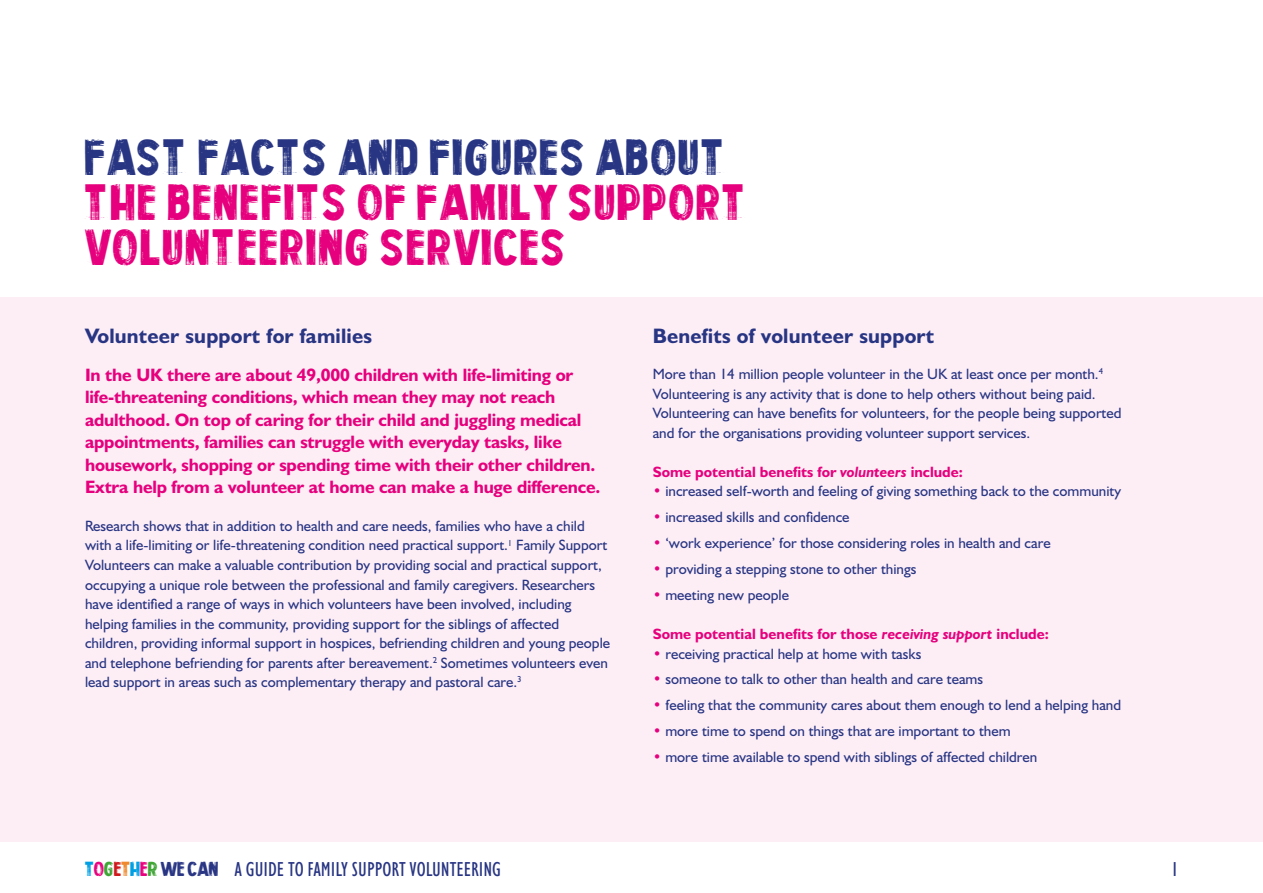
<style>
.page{position:relative;width:1263px;height:893px;background:#fff}
.page>*{position:absolute;margin:0;border:0;box-sizing:border-box;transform-origin:0 0}
.t1{font:37.5px/45px "Personal Services";color:#e6007d}
.t2{font:37.5px "Personal Services";color:#283583}
.t3{font:700 21px "Humanist 521 BT";letter-spacing:.01em;color:#283583}
.t4{font:condensed 20.4px "Humanist 521 BT";color:#283583}
.t5{font:700 18px/22.5px "Humanist 521 BT";letter-spacing:-.01em;color:#e6007d}
.t6{font:15px/19.5px "Humanist 521 BT";color:#283583}
.t7{font:700 15px "Humanist 521 BT";color:#e6007d}
.s1{font-family:"Personal Services";font-stretch:normal;font-size:15px;color:#009fe3}
.s2{font-family:"Personal Services";font-stretch:normal;font-size:15px;color:#e6007d}
.s3{font-family:"Personal Services";font-stretch:normal;font-size:15px;color:#3fa535}
.s4{font-family:"Personal Services";font-stretch:normal;font-size:15px;color:#cd171a}
.s5{font-family:"Personal Services";font-stretch:normal;font-size:15px;color:#ee892d}
.s6{font-family:"Personal Services";font-stretch:normal;font-size:15px}
.s7{font-style:italic}
.s8{color:#e6007d}
</style>
<div class="page">
<div style="left:0;top:298px;width:1263px;height:544px;background:#fdeef6"></div>
<h1 class="t2" style="left:85px;top:139px;width:644px">FAST FACTS AND FIGURES ABOUT</h1>
<h1 class="t1" style="left:85px;top:182px;width:665px">THE BENEFITS OF FAMILY SUPPORT<br>VOLUNTEERING SERVICES</h1>
<h2 class="t3" style="left:85px;top:323px;width:289px">Volunteer support for families</h2>
<p class="t5" style="left:85px;top:363px;width:517px">In the UK there are about 49,000 children with life-limiting or life-threatening conditions, which mean they may not reach adulthood. On top of caring for their child and juggling medical appointments, families can struggle with everyday tasks, like housework, shopping or spending time with their other children.<br>Extra help from a volunteer at home can make a huge difference.</p>
<p class="t6" style="left:85px;top:516px;width:527px">Research shows that in addition to health and care needs, families who have a child with a life-limiting or life-threatening condition need practical support.<sup>1</sup> Family Support Volunteers can make a valuable contribution by providing social and practical support, occupying a unique role between the professional and family caregivers. Researchers have identified a range of ways in which volunteers have been involved, including helping families in the community, providing support for the siblings of affected children, providing informal support in hospices, befriending children and young people and telephone befriending for parents after bereavement.<sup>2</sup> Sometimes volunteers even lead support in areas such as complementary therapy and pastoral care.<sup>3</sup></p>
<h3 class="t4" style="left:85px;top:857px;width:417px"><span class="s1">T</span><span class="s2">O</span><span class="s3">G</span><span class="s4">E</span><span class="s5">T</span><span class="s1">H</span><span class="s2">E</span><span class="s3">R</span> <span class="s6">WE CAN</span> A GUIDE TO FAMILY SUPPORT VOLUNTEERING</h3>
<h2 class="t3" style="left:653px;top:323px;width:283px">Benefits of volunteer support</h2>
<p class="t6" style="left:653px;top:364px;width:470px">More than 14 million people volunteer in the UK at least once per month.<sup>4<br></sup>Volunteering is any activity that is done to help others without being paid.<br>Volunteering can have benefits for volunteers, for the people being supported and for the organisations providing volunteer support services.</p>
<p class="t7" style="left:653px;top:463px;width:312px">Some potential benefits for <span class="s7">volunteers</span> include:</p>
<p class="t6" style="left:653px;top:481px;width:470px"><span class="s8">•</span> increased self-worth and feeling of giving something back to the community</p>
<p class="t6" style="left:653px;top:507px;width:198px"><span class="s8">•</span> increased skills and confidence</p>
<p class="t6" style="left:653px;top:533px;width:399px"><span class="s8">•</span> ‘work experience’ for those considering roles in health and care</p>
<p class="t6" style="left:653px;top:559px;width:265px"><span class="s8">•</span> providing a stepping stone to other things</p>
<p class="t6" style="left:653px;top:585px;width:138px"><span class="s8">•</span> meeting new people</p>
<p class="t7" style="left:653px;top:625px;width:397px">Some potential benefits for those <span class="s7">receiving support</span> include:</p>
<p class="t6" style="left:653px;top:643px;width:270px"><span class="s8">•</span> receiving practical help at home with tasks</p>
<p class="t6" style="left:653px;top:669px;width:332px"><span class="s8">•</span> someone to talk to other than health and care teams</p>
<p class="t6" style="left:653px;top:695px;width:470px"><span class="s8">•</span> feeling that the community cares about them enough to lend a helping hand</p>
<p class="t6" style="left:653px;top:721px;width:359px"><span class="s8">•</span> more time to spend on things that are important to them</p>
<p class="t6" style="left:653px;top:747px;width:386px"><span class="s8">•</span> more time available to spend with siblings of affected children</p>
<h3 class="t4" style="left:1172px;top:857px;width:8px">1</h3>
</div>
